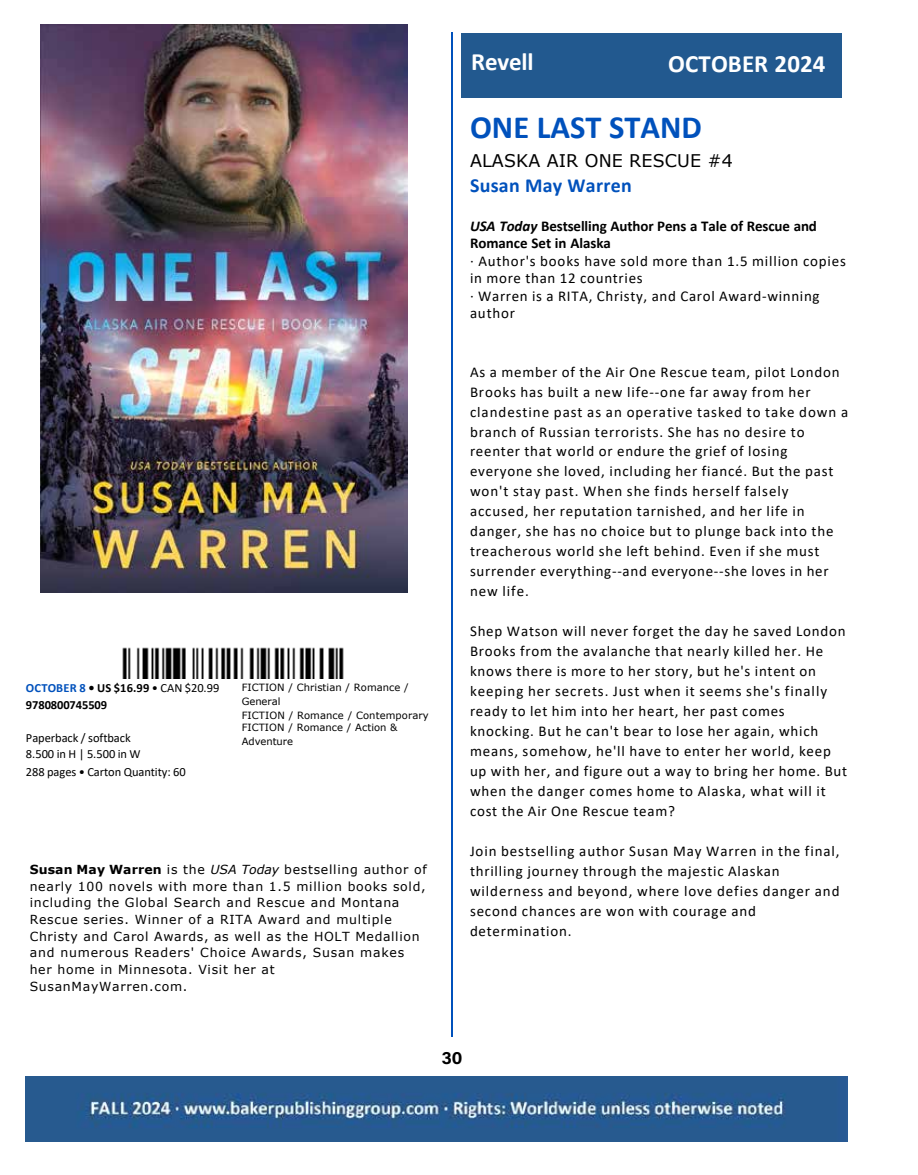
<style>
.page{position:relative;width:918px;height:1175px;background:#fff}
.page>*{position:absolute;margin:0;border:0;box-sizing:border-box;transform-origin:0 0}
.t1{font:700 32.4px "Calibri";color:#0051bc}
.t2{font:700 24.9px "Calibri";letter-spacing:.005em;color:#fff}
.t3{font:700 19.95px "Calibri";letter-spacing:.015em;color:#0051bc}
.t4{font:18px "Acumin Variable Concept";color:#000}
.t5{font:17.4px "Verdana";letter-spacing:.01em;color:#000}
.t6{font:15px/20px "Calibri";letter-spacing:.055em;color:#000}
.t7{font:700 15px/17.4px "Calibri";letter-spacing:-.005em;color:#000}
.t8{font:12.45px/16.2px "Verdana";letter-spacing:.06em;color:#000}
.t9{font:12.45px/16.2px "Calibri";letter-spacing:-.005em;color:#000}
.t10{font:700 12.45px/16.2px "Calibri";letter-spacing:-.005em;color:#000}
.t11{font:10.05px/13.6px "Verdana";letter-spacing:.005em;color:#000}
.s1{color:#0051bc}
.s2{font-weight:400}
.s3{font-weight:700}
.s4{font-style:italic}
</style>
<div class="page">
<img style="left:41px;top:25px;width:367px;height:567px">
<img style="left:122px;top:647px;width:222px;height:31px">
<hr style="left:451px;top:32px;width:2px;height:1004px;background:#0051bc">
<div style="left:461px;top:33px;width:381px;height:64px;background:#22598f"></div>
<img style="left:26px;top:1076px;width:822px;height:65px">
<p class="t10" style="left:26px;top:680px;width:195px"><span class="s1">OCTOBER 8</span> • US $16.99 <span class="s2">• CAN $20.99<br></span>9780800745509</p>
<p class="t9" style="left:26px;top:729px;width:116px">Paperback / softback<br>8.500 in H | 5.500 in W</p>
<p class="t9" style="left:26px;top:763px;width:161px">288 pages • Carton Quantity: 60</p>
<p class="t11" style="left:242px;top:680px;width:188px">FICTION / Christian / Romance /<br>General<br>FICTION / Romance / Contemporary</p>
<p class="t11" style="left:242px;top:720px;width:157px">FICTION / Romance / Action &amp;<br>Adventure</p>
<p class="t8" style="left:30px;top:861px;width:399px;text-align:justify"><span class="s3">Susan May Warren</span> is the <span class="s4">USA Today</span> bestselling author of nearly 100 novels with more than 1.5 million books sold, including the Global Search and Rescue and Montana</p>
<p class="t8" style="left:30px;top:911px;width:391px">Rescue series. Winner of a RITA Award and multiple<br>Christy and Carol Awards, as well as the HOLT Medallion and numerous Readers' Choice Awards, Susan makes</p>
<p class="t8" style="left:30px;top:961px;width:246px">her home in Minnesota. Visit her at<br>SusanMayWarren.com.</p>
<h2 class="t2" style="left:471px;top:44px;width:64px">Revell</h2>
<h2 class="t2" style="left:668px;top:46px;width:159px">OCTOBER 2024</h2>
<h1 class="t1" style="left:470px;top:105px;width:233px">ONE LAST STAND</h1>
<p class="t5" style="left:470px;top:149px;width:265px">ALASKA AIR ONE RESCUE #4</p>
<h3 class="t3" style="left:470px;top:171px;width:163px">Susan May Warren</h3>
<p class="t7" style="left:470px;top:217px;width:348px"><span class="s4">USA Today</span> Bestselling Author Pens a Tale of Rescue and<br>Romance Set in Alaska</p>
<p class="t6" style="left:470px;top:251px;width:377px;line-height:17.4px">· Author's books have sold more than 1.5 million copies in more than 12 countries<br>· Warren is a RITA, Christy, and Carol Award-winning author</p>
<p class="t6" style="left:470px;top:361px;width:380px">As a member of the Air One Rescue team, pilot London Brooks has built a new life--one far away from her clandestine past as an operative tasked to take down a branch of Russian terrorists. She has no desire to reenter that world or endure the grief of losing everyone she loved, including her fiancé. But the past won't stay past. When she finds herself falsely accused, her reputation tarnished, and her life in danger, she has no choice but to plunge back into the treacherous world she left behind. Even if she must surrender everything--and everyone--she loves in her new life.</p>
<p class="t6" style="left:470px;top:621px;width:379px">Shep Watson will never forget the day he saved London Brooks from the avalanche that nearly killed her. He knows there is more to her story, but he's intent on keeping her secrets. Just when it seems she's finally ready to let him into her heart, her past comes knocking. But he can't bear to lose her again, which means, somehow, he'll have to enter her world, keep up with her, and figure out a way to bring her home. But when the danger comes home to Alaska, what will it cost the Air One Rescue team?</p>
<p class="t6" style="left:470px;top:840px;width:371px">Join bestselling author Susan May Warren in the final, thrilling journey through the majestic Alaskan wilderness and beyond, where love defies danger and second chances are won with courage and determination.</p>
<p class="t4" style="left:442px;top:1045px;width:22px">30</p>
</div>
